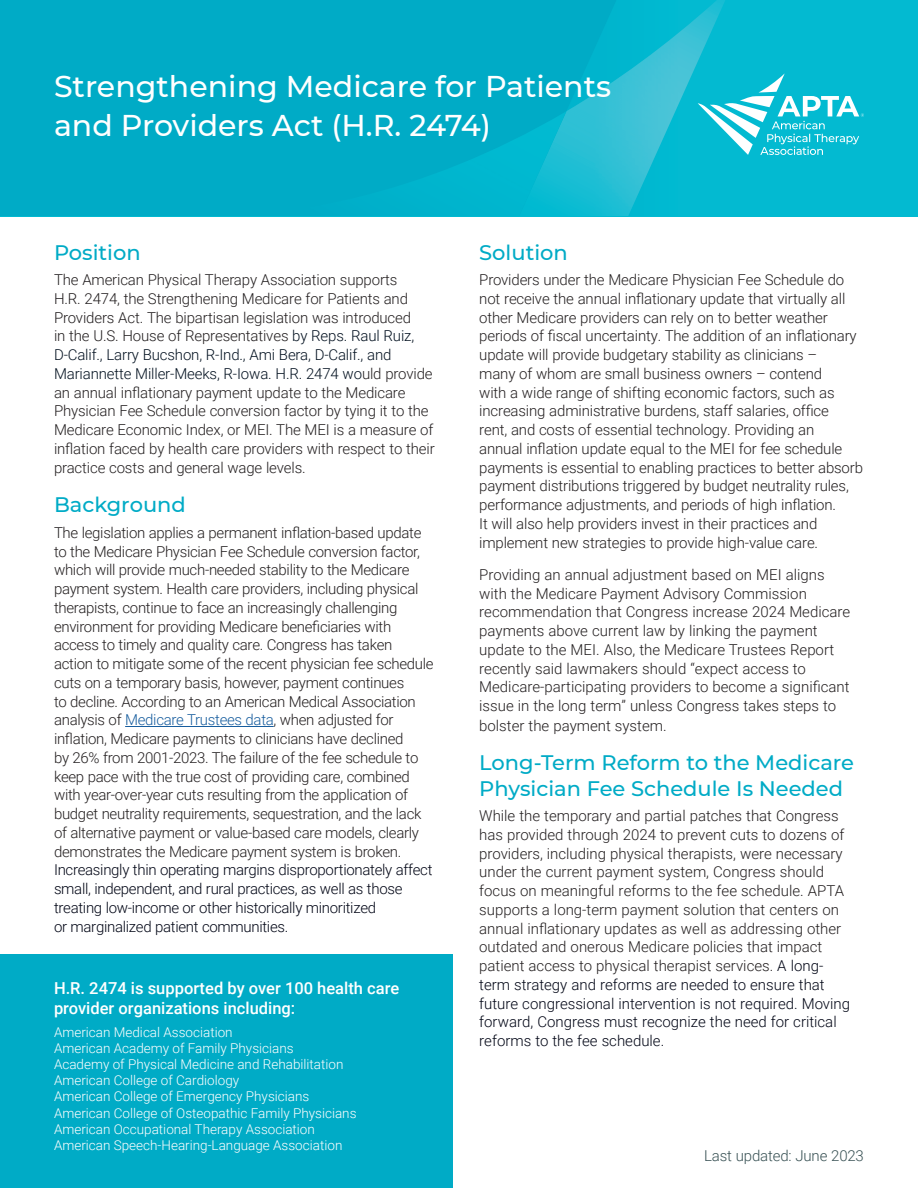
<style>
.page{position:relative;width:918px;height:1188px;background:#fff}
.page>*{position:absolute;margin:0;border:0;box-sizing:border-box;transform-origin:0 0}
.t1{font:500 30px/39px "APTA Sans";color:#fff}
.t2{font:500 21px/25.2px "APTA Sans";color:#00abc6}
.t3{font:500 16.5px/19.8px "Roboto";color:#fff}
.t4{font:300 15px/18.8px "Roboto";letter-spacing:-.01em;color:#231f20}
.t5{font:300 15px/18.8px "Roboto";letter-spacing:-.02em;color:#000515}
.t6{font:300 15px "Roboto";letter-spacing:-.01em;color:#385154}
.t7{font:300 13.5px/16.2px "Roboto";color:#fff}
.s1{color:#041221}
.s2{color:#175d9e}
.s3{color:#000515}
</style>
<div class="page">
<div style="left:0;top:955px;width:453px;height:233px;background:#00abc6"></div>
<div style="left:0;top:0;width:918px;height:216px;background:linear-gradient(to bottom,#01b1ca,#03bcd2)"></div>
<div style="left:0;top:0;width:519px;height:216px;background:#00abc6"></div>
<img style="left:223px;top:111px;width:344px;height:105px">
<hr style="left:125px;top:726px;width:149px;height:1px;background:#175d9e">
<svg style="left:567px;top:0;width:297px;height:216px;background:#18bdd3"></svg>
<h1 class="t1" style="left:54px;top:65px;width:559px">Strengthening Medicare for Patients and Providers Act (H.R. 2474)</h1>
<h2 class="t2" style="left:54px;top:239px;width:88px">Position</h2>
<p class="t4" style="left:54px;top:270px;width:382px">The American Physical Therapy Association supports<br>H.R. 2474, the Strengthening Medicare for Patients and Providers Act. The bipartisan legislation was introduced<br>in the U.S. House of Representatives <span class="s1">by Reps. Raul Ruiz, D-Calif., Larry Bucshon, R-Ind., Ami Bera, D-Calif., and Mariannette Miller-Meeks, R-Iowa. H.R. 2474 wo</span>uld provide an annual inflationary payment update to the Medicare Physician Fee Schedule conversion factor by tying it to the Medicare Economic Index, or MEI. The MEI is a measure of inflation faced by health care providers with respect to their practice costs and general wage levels.</p>
<h2 class="t2" style="left:54px;top:492px;width:133px">Background</h2>
<p class="t4" style="left:54px;top:523px;width:381px">The legislation applies a permanent inflation-based update to the Medicare Physician Fee Schedule conversion factor, which will provide much-needed stability to the Medicare payment system. Health care providers, including physical therapists, continue to face an increasingly challenging environment for providing Medicare beneficiaries with access to timely and quality care. Congress has taken action to mitigate some of the recent physician fee schedule cuts on a temporary basis, however, payment continues<br>to decline. According to an American Medical Association analysis of <span class="s2">Medicare Trustees data</span>, when adjusted for inflation, Medicare payments to clinicians have declined<br>by 26% from 2001-2023. The failure of the fee schedule to keep pace with the true cost of providing care, combined with year-over-year cuts resulting from the application of budget neutrality requirements, sequestration, and the lack of alternative payment or value-based care models, clearly demonstrates the Medicare payment system is broken.</p>
<p class="t5" style="left:54px;top:860px;width:380px">Increasingly thin operating margins disproportionately affect small, independent, and rural practices, as well as those treating low-income or other historically minoritized<br>or marginalized patient communities.</p>
<p class="t3" style="left:54px;top:977px;width:347px">H.R. 2474 is supported by over 100 health care provider organizations including:</p>
<p class="t7" style="left:54px;top:1023px;width:304px">American Medical Association<br>American Academy of Family Physicians<br>Academy of Physical Medicine and Rehabilitation American College of Cardiology<br>American College of Emergency Physicians American College of Osteopathic Family Physicians American Occupational Therapy Association American Speech-Hearing-Language Association</p>
<h2 class="t2" style="left:479px;top:239px;width:90px">Solution</h2>
<p class="t4" style="left:479px;top:270px;width:385px">Providers under the Medicare Physician Fee Schedule do not receive the annual inflationary update that virtually all other Medicare providers can rely on to better weather periods of fiscal uncertainty. The addition of an inflationary update will provide budgetary stability as clinicians –<br>many of whom are small business owners – contend<br>with a wide range of shifting economic factors, such as increasing administrative burdens, staff salaries, office<br>rent, and costs of essential technology. Providing an<br>annual inflation update equal to the MEI for fee schedule payments is essential to enabling practices to better absorb payment distributions triggered by budget neutrality rules, performance adjustments, and periods of high inflation.<br>It will also help providers invest in their practices and implement new strategies to provide high-value care.</p>
<p class="t4" style="left:479px;top:565px;width:373px">Providing an annual adjustment based on MEI aligns with the Medicare Payment Advisory Commission recommendation that Congress increase 2024 Medicare payments above current law by linking the payment update to the MEI. Also, the Medicare Trustees Report recently said lawmakers should “expect access to Medicare-participating providers to become a significant issue in the long term” unless Congress takes steps to bolster the payment system.</p>
<h2 class="t2" style="left:479px;top:750px;width:376px">Long-Term Reform to the Medicare<br>Physician Fee Schedule Is Needed</h2>
<p class="t4" style="left:479px;top:806px;width:372px">While the temporary and partial patches that Congress has provided through 2024 to prevent cuts to dozens of providers, including physical therapists, were necessary under the current payment system, Congress should focus on meaningful reforms to the fee schedule. APTA supports a long-term payment solution that centers on annual inflationary updates as well as addressing other outdated and onerous Medicare policies that impact patient access to physical therapist services. <span class="s3">A long&shy;term strategy and reforms are needed to ensure that future congressional intervention is not required. Moving forward, Congress must recognize the need for critical reforms to the fee schedule.</span></p>
<p class="t6" style="left:704px;top:1145px;width:161px">Last updated: June 2023</p>
</div>
